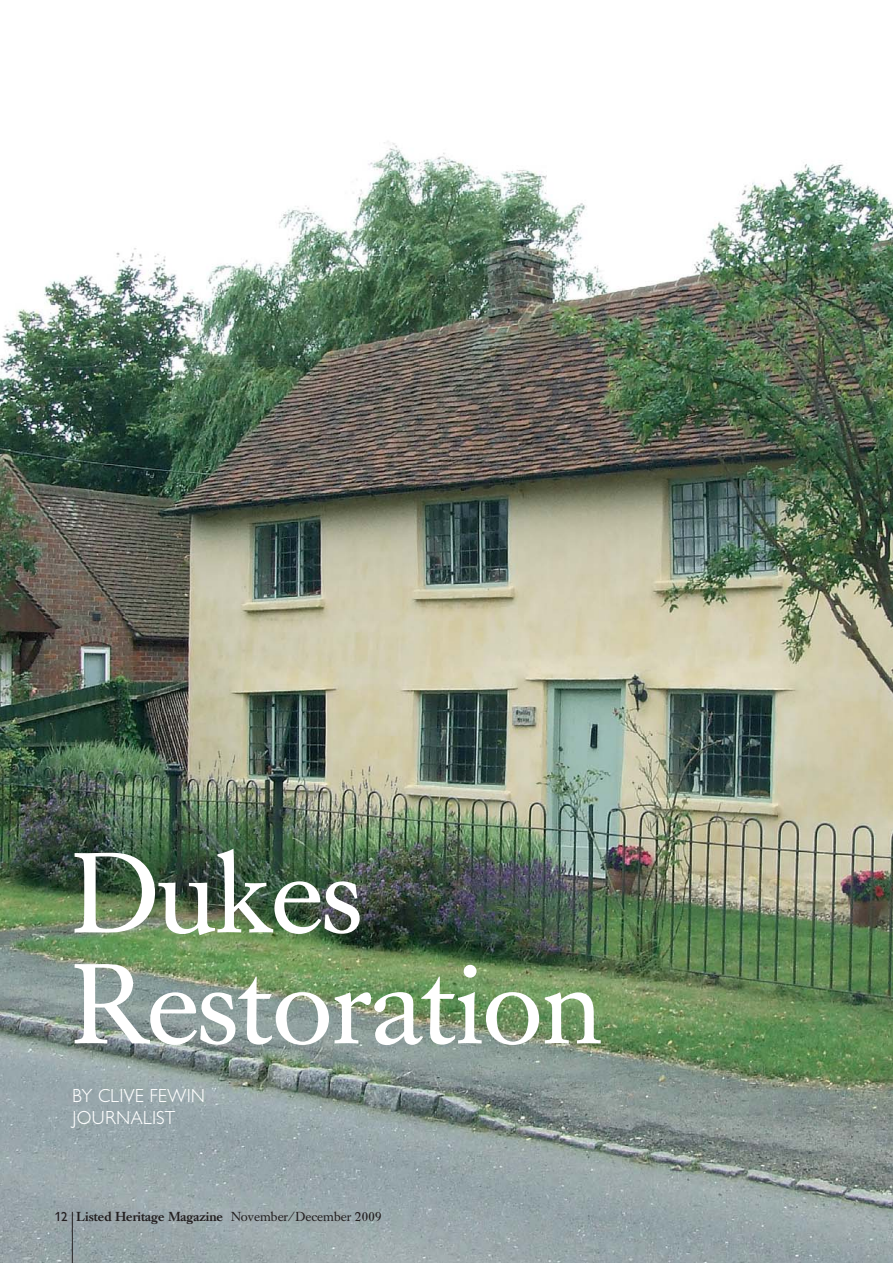
<style>
.page{position:relative;width:893px;height:1263px;background:#fff}
.page>*{position:absolute;margin:0;border:0;box-sizing:border-box;transform-origin:0 0}
.t1{font:112.5px/111px "Caslon Book BE";letter-spacing:-.01em;color:#fff}
.t2{font:300 19.5px/22.5px "Giltus T";color:#fff}
.t3{font:500 12.9px "Caslon Book BE";color:#231f20}
.s1{font-family:"Giltus T";font-size:13.5px}
.s2{font-weight:400}
</style>
<div class="page">
<img style="left:0;top:141px;width:892px;height:1122px">
<hr style="left:72px;top:1212px;width:1px;height:51px;background:#231f20">
<h1 class="t1" style="left:72px;top:851px;width:532px">Dukes<br>Restoration</h1>
<h2 class="t2" style="left:72px;top:1086px;width:134px">BY CLIVE FEWIN<br>JOURNALIST</h2>
<p class="t3" style="left:55px;top:1211px;width:328px"><span class="s1">12</span> Listed Heritage Magazine <span class="s2">November/December 2009</span></p>
</div>
